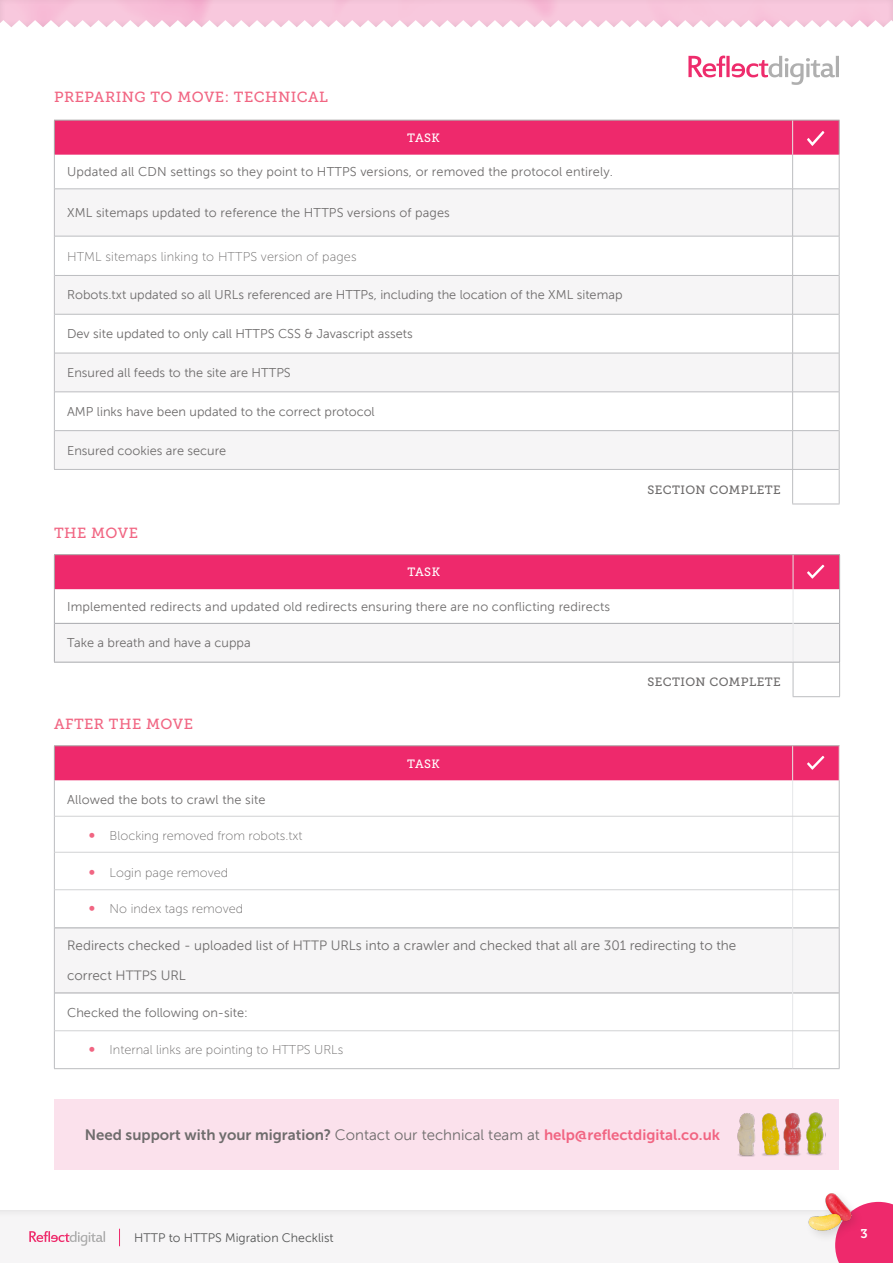
<style>
.page{position:relative;width:893px;height:1263px;background:#fff}
.page>*{position:absolute;margin:0;border:0;box-sizing:border-box;transform-origin:0 0}
.Body_Text{font:15px "Museo Sans 700";color:#6e6c6c}
.Sub_Title{font:14.7px "Museo Slab 500";letter-spacing:.035em;color:#f16582}
.Body_Text-2{font:13.5px "Museo Sans 300";color:#6e6c6c}
.Body_Text-3{font:12.75px "Museo Sans 300";color:#6e6c6c}
.Body_Text-4{font:12.75px "Museo Sans 100";color:#6e6c6c}
.t1{font:12.6px "Museo Slab 700";color:#fff}
.t2{font:12.3px "Museo Sans 300";color:#545555}
.Sub_Title_White_Cent{font:12px "Museo Slab 500";letter-spacing:.035em;color:#6e6c6c}
.Sub_Title_White_Cent-2{font:12px "Museo Slab 500";letter-spacing:.035em;color:#fff}
.s1{font-family:"Museo Sans 300"}
.s2{color:#f16582}
</style>
<div class="page">
<div style="left:0;top:1208px;width:893px;height:55px;background:#f6f5f6"></div>
<div style="left:835px;top:1202px;width:58px;height:61px;background:#ee296c"></div>
<svg style="left:29px;top:1231px;width:76px;height:15px"></svg>
<svg style="left:119px;top:1229px;width:1px;height:17px"></svg>
<div style="left:0;top:0;width:893px;height:30px;background:#231f20;opacity:.12"></div>
<div style="left:821px;top:1189px;width:43px;height:44px;background:#ee296c"></div>
<img style="left:821px;top:1189px;width:48px;height:43px">
<div style="left:805px;top:1209px;width:48px;height:34px;background:#231f20;opacity:.15"></div>
<img style="left:801px;top:1210px;width:51px;height:32px">
<svg style="left:0;top:20px;width:893px;height:10px"></svg>
<svg style="left:688px;top:56px;width:151px;height:29px"></svg>
<div style="left:55px;top:624px;width:784px;height:38px;background:#f6f5f6"></div>
<hr style="left:54px;top:554px;width:739px;height:1px;background:#a9a6a6">
<hr style="left:793px;top:554px;width:47px;height:1px;background:#a9a6a6">
<hr style="left:55px;top:623px;width:738px;height:1px;background:#a8a9ad">
<hr style="left:793px;top:623px;width:46px;height:1px;background:#a8a9ad">
<hr style="left:54px;top:589px;width:1px;height:34px;background:#a8a9ad">
<hr style="left:839px;top:589px;width:1px;height:34px;background:#a8a9ad">
<hr style="left:54px;top:623px;width:1px;height:39px;background:#a8a9ad">
<hr style="left:839px;top:623px;width:1px;height:39px;background:#a8a9ad">
<hr style="left:54px;top:662px;width:739px;height:1px;background:#a8a9ad">
<hr style="left:793px;top:589px;width:1px;height:34px;background:#e6e7e9">
<hr style="left:793px;top:623px;width:1px;height:39px;background:#e6e7e9">
<hr style="left:793px;top:662px;width:1px;height:34px;background:#bcbdc0">
<hr style="left:839px;top:662px;width:1px;height:34px;background:#bcbdc0">
<hr style="left:793px;top:696px;width:47px;height:1px;background:#bcbdc0">
<hr style="left:793px;top:662px;width:47px;height:1px;background:#a8a9ad">
<div style="left:54px;top:555px;width:786px;height:34px;background:#ee296c"></div>
<svg style="left:55px;top:190px;width:784px;height:279px;fill:#f6f5f6"></svg>
<hr style="left:793px;top:120px;width:47px;height:1px;background:#a9a6a6">
<hr style="left:839px;top:121px;width:1px;height:34px;background:#a9a6a6">
<hr style="left:54px;top:155px;width:1px;height:34px;background:#bcbdc0">
<hr style="left:839px;top:155px;width:1px;height:34px;background:#bcbdc0">
<hr style="left:54px;top:189px;width:1px;height:47px;background:#bcbdc0">
<hr style="left:839px;top:189px;width:1px;height:47px;background:#bcbdc0">
<hr style="left:54px;top:236px;width:1px;height:39px;background:#bcbdc0">
<hr style="left:839px;top:236px;width:1px;height:39px;background:#bcbdc0">
<hr style="left:54px;top:275px;width:1px;height:39px;background:#bcbdc0">
<hr style="left:839px;top:275px;width:1px;height:39px;background:#bcbdc0">
<hr style="left:54px;top:314px;width:1px;height:39px;background:#bcbdc0">
<hr style="left:839px;top:314px;width:1px;height:39px;background:#bcbdc0">
<hr style="left:54px;top:353px;width:1px;height:39px;background:#bcbdc0">
<hr style="left:839px;top:353px;width:1px;height:39px;background:#bcbdc0">
<hr style="left:54px;top:392px;width:1px;height:39px;background:#bcbdc0">
<hr style="left:839px;top:392px;width:1px;height:39px;background:#bcbdc0">
<hr style="left:54px;top:431px;width:1px;height:38px;background:#bcbdc0">
<hr style="left:839px;top:431px;width:1px;height:38px;background:#bcbdc0">
<hr style="left:54px;top:469px;width:739px;height:1px;background:#bcbdc0">
<hr style="left:793px;top:469px;width:46px;height:1px;background:#bcbdc0">
<hr style="left:792px;top:155px;width:1px;height:34px;background:#bcbdc0">
<hr style="left:55px;top:189px;width:738px;height:1px;background:#bcbdc0">
<hr style="left:793px;top:189px;width:46px;height:1px;background:#bcbdc0">
<hr style="left:792px;top:189px;width:1px;height:47px;background:#bcbdc0">
<hr style="left:55px;top:236px;width:738px;height:1px;background:#bcbdc0">
<hr style="left:793px;top:236px;width:46px;height:1px;background:#bcbdc0">
<hr style="left:792px;top:236px;width:1px;height:39px;background:#bcbdc0">
<hr style="left:55px;top:275px;width:738px;height:1px;background:#bcbdc0">
<hr style="left:793px;top:275px;width:46px;height:1px;background:#bcbdc0">
<hr style="left:792px;top:276px;width:1px;height:38px;background:#bcbdc0">
<hr style="left:55px;top:314px;width:738px;height:1px;background:#bcbdc0">
<hr style="left:793px;top:314px;width:46px;height:1px;background:#bcbdc0">
<hr style="left:792px;top:314px;width:1px;height:39px;background:#bcbdc0">
<hr style="left:55px;top:353px;width:738px;height:1px;background:#bcbdc0">
<hr style="left:793px;top:353px;width:46px;height:1px;background:#bcbdc0">
<hr style="left:792px;top:353px;width:1px;height:39px;background:#bcbdc0">
<hr style="left:55px;top:392px;width:738px;height:1px;background:#bcbdc0">
<hr style="left:793px;top:392px;width:46px;height:1px;background:#bcbdc0">
<hr style="left:792px;top:392px;width:1px;height:38px;background:#bcbdc0">
<hr style="left:55px;top:430px;width:738px;height:1px;background:#bcbdc0">
<hr style="left:793px;top:430px;width:46px;height:1px;background:#bcbdc0">
<hr style="left:792px;top:431px;width:1px;height:38px;background:#bcbdc0">
<hr style="left:792px;top:470px;width:1px;height:34px;background:#bcbdc0">
<hr style="left:839px;top:469px;width:1px;height:35px;background:#bcbdc0">
<hr style="left:792px;top:504px;width:48px;height:1px;background:#bcbdc0">
<div style="left:54px;top:120px;width:785px;height:35px;background:#ee296c"></div>
<div style="left:55px;top:929px;width:784px;height:64px;background:#f6f5f6"></div>
<hr style="left:54px;top:745px;width:739px;height:1px;background:#a9a6a6">
<hr style="left:793px;top:745px;width:47px;height:1px;background:#a9a6a6">
<hr style="left:839px;top:746px;width:1px;height:34px;background:#e7e4e4">
<hr style="left:55px;top:928px;width:737px;height:1px;background:#a8a9ad">
<hr style="left:793px;top:928px;width:46px;height:1px;background:#a8a9ad">
<hr style="left:55px;top:993px;width:737px;height:1px;background:#a8a9ad">
<hr style="left:793px;top:993px;width:46px;height:1px;background:#a8a9ad">
<hr style="left:792px;top:780px;width:1px;height:148px;background:#e6e7e9">
<hr style="left:792px;top:928px;width:1px;height:65px;background:#e6e7e9">
<hr style="left:792px;top:993px;width:1px;height:75px;background:#e6e7e9">
<hr style="left:54px;top:780px;width:1px;height:148px;background:#bcbdc0">
<hr style="left:839px;top:780px;width:1px;height:148px;background:#bcbdc0">
<hr style="left:54px;top:928px;width:1px;height:65px;background:#bcbdc0">
<hr style="left:839px;top:928px;width:1px;height:65px;background:#bcbdc0">
<hr style="left:54px;top:993px;width:1px;height:75px;background:#bcbdc0">
<hr style="left:839px;top:993px;width:1px;height:75px;background:#bcbdc0">
<hr style="left:54px;top:1068px;width:739px;height:1px;background:#bcbdc0">
<hr style="left:793px;top:1068px;width:47px;height:1px;background:#bcbdc0">
<div style="left:54px;top:746px;width:785px;height:34px;background:#ee296c"></div>
<hr style="left:54px;top:816px;width:785px;height:1px;background:#d1d2d4">
<hr style="left:54px;top:852px;width:785px;height:1px;background:#d1d2d4">
<hr style="left:54px;top:889px;width:785px;height:1px;background:#d1d2d4">
<hr style="left:54px;top:1030px;width:785px;height:1px;background:#d1d2d4">
<div style="left:55px;top:1099px;width:784px;height:71px;background:#fbe1ec"></div>
<img style="left:737px;top:1112px;width:87px;height:45px">
<p class="Sub_Title" style="left:54px;top:88px;width:276px">PREPARING TO MOVE: TECHNICAL</p>
<p class="Sub_Title_White_Cent-2" style="left:407px;top:131px;width:34px">TASK</p>
<p class="Body_Text-3" style="left:67px;top:165px;width:547px">Updated all CDN settings so they point to HTTPS versions, or removed the protocol entirely.</p>
<p class="Body_Text-3" style="left:67px;top:206px;width:384px">XML sitemaps updated to reference the HTTPS versions of pages</p>
<p class="Body_Text-4" style="left:67px;top:249px;width:291px">HTML sitemaps linking to HTTPS version of pages</p>
<p class="Body_Text-3" style="left:67px;top:288px;width:557px">Robots.txt updated so all URLs referenced are HTTPs, including the location of the XML sitemap</p>
<p class="Body_Text-3" style="left:67px;top:327px;width:347px">Dev site updated to only call HTTPS CSS &amp; Javascript assets</p>
<p class="Body_Text-3" style="left:67px;top:366px;width:225px">Ensured all feeds to the site are HTTPS</p>
<p class="Body_Text-3" style="left:67px;top:404px;width:309px">AMP links have been updated to the correct protocol</p>
<p class="Body_Text-3" style="left:67px;top:443px;width:161px">Ensured cookies are secure</p>
<p class="Sub_Title" style="left:54px;top:525px;width:85px">THE MOVE</p>
<p class="Sub_Title_White_Cent-2" style="left:407px;top:566px;width:34px">TASK</p>
<p class="Body_Text-3" style="left:67px;top:599px;width:544px">Implemented redirects and updated old redirects ensuring there are no conflicting redirects</p>
<p class="Body_Text-3" style="left:67px;top:636px;width:185px">Take a breath and have a cuppa</p>
<p class="Sub_Title" style="left:54px;top:716px;width:140px">AFTER THE MOVE</p>
<p class="Sub_Title_White_Cent-2" style="left:407px;top:757px;width:34px">TASK</p>
<p class="Sub_Title_White_Cent" style="left:647px;top:483px;width:135px">SECTION COMPLETE</p>
<p class="Sub_Title_White_Cent" style="left:647px;top:675px;width:135px">SECTION COMPLETE</p>
<p class="Body_Text-3" style="left:67px;top:792px;width:200px">Allowed the bots to crawl the site</p>
<p class="Body_Text-4" style="left:110px;top:829px;width:194px">Blocking removed from robots.txt</p>
<p class="Body_Text-4" style="left:110px;top:865px;width:120px">Login page removed</p>
<p class="Body_Text-4" style="left:110px;top:902px;width:135px">No index tags removed</p>
<p class="Body_Text-2" style="left:67px;top:938px;width:671px">Redirects checked - uploaded list of HTTP URLs into a crawler and checked that all are 301 redirecting to the</p>
<p class="Body_Text-2" style="left:67px;top:968px;width:120px">correct HTTPS URL</p>
<p class="Body_Text-3" style="left:67px;top:1006px;width:182px">Checked the following on-site:</p>
<p class="Body_Text-4" style="left:110px;top:1043px;width:235px">Internal links are pointing to HTTPS URLs</p>
<p class="Body_Text" style="left:85px;top:1126px;width:637px">Need support with your migration? <span class="s1">Contact our technical team at</span> <span class="s2">help@reflectdigital.co.uk</span></p>
<p class="t2" style="left:134px;top:1231px;width:201px">HTTP to HTTPS Migration Checklist</p>
<p class="t1" style="left:860px;top:1226px;width:9px">3</p>
</div>
